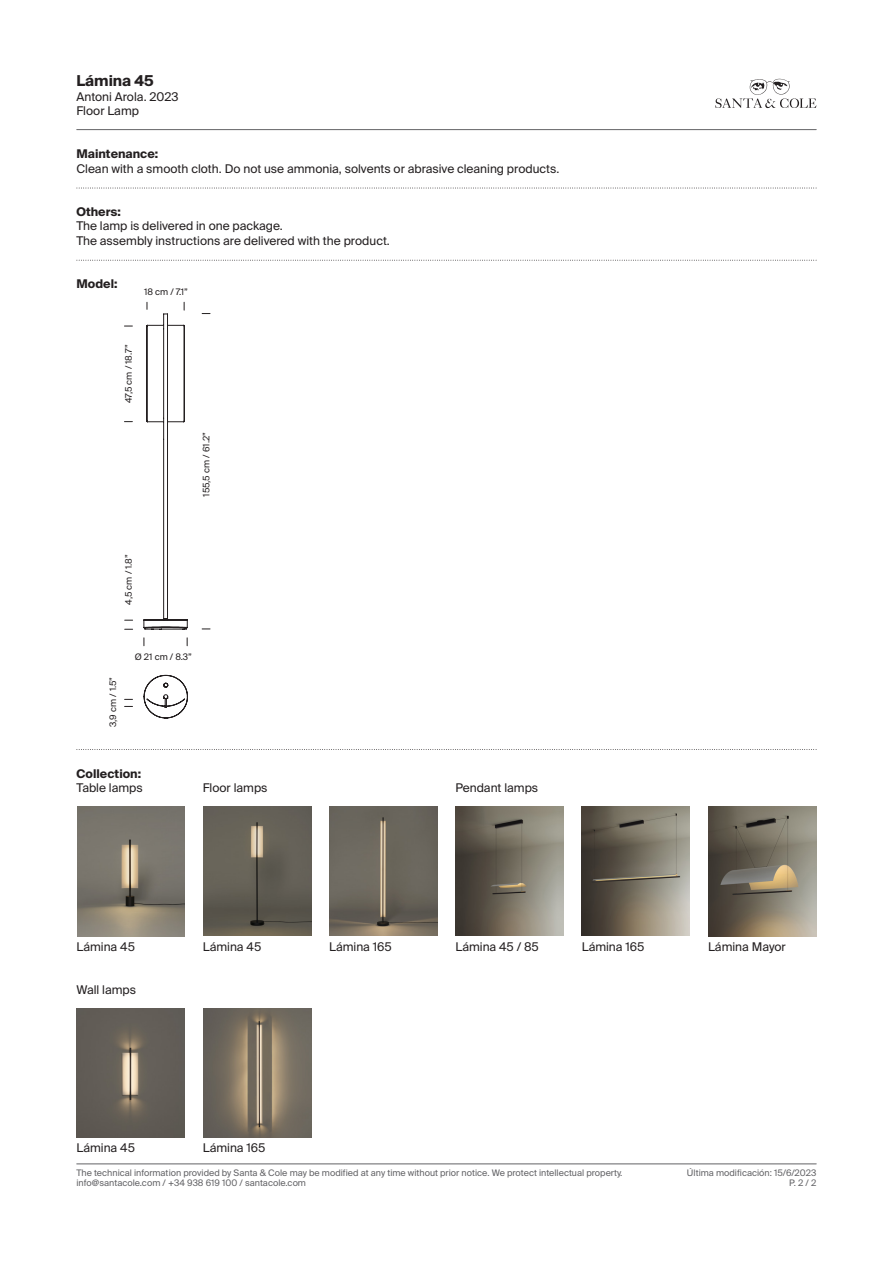
<style>
.page{position:relative;width:893px;height:1263px;background:#fff}
.page>*{position:absolute;margin:0;border:0;box-sizing:border-box;transform-origin:0 0}
.t1{font:700 15px "Suisse Intl";color:#231f20}
.t2{font:12px/14.4px "Suisse Intl";color:#231f20}
.t3{font:700 12px "Suisse Intl";color:#231f20}
.t4{font:9px "Suisse Intl";color:#636366}
.COTA{font:9px "Suisse Intl";color:#231f20}
.s1{font-weight:700}
</style>
<div class="page">
<svg style="left:715px;top:79px;width:101px;height:29px"></svg>
<hr style="left:77px;top:129px;width:739px;height:1px;background:#636366">
<hr style="left:77px;top:1163px;width:739px;height:1px;background:#636366">
<svg style="left:77px;top:260px;width:740px;height:1px"></svg>
<svg style="left:77px;top:188px;width:740px;height:1px"></svg>
<img style="left:77px;top:807px;width:108px;height:129px">
<img style="left:203px;top:806px;width:108px;height:130px">
<img style="left:330px;top:806px;width:107px;height:130px">
<img style="left:582px;top:806px;width:107px;height:130px">
<img style="left:709px;top:807px;width:107px;height:129px">
<img style="left:455px;top:806px;width:108px;height:130px">
<img style="left:203px;top:1008px;width:108px;height:129px">
<img style="left:77px;top:1008px;width:107px;height:130px">
<svg style="left:77px;top:749px;width:740px;height:1px"></svg>
<svg style="left:144px;top:675px;width:44px;height:44px"></svg>
<svg style="left:144px;top:302px;width:44px;height:328px"></svg>
<p class="t1" style="left:77px;top:72px;width:79px">Lámina 45</p>
<p class="t2" style="left:77px;top:89px;width:104px">Antoni Arola. 2023<br>Floor Lamp</p>
<p class="t2" style="left:77px;top:147px;width:484px"><span class="s1">Maintenance:<br></span>Clean with a smooth cloth. Do not use ammonia, solvents or abrasive cleaning products.</p>
<p class="t2" style="left:77px;top:205px;width:208px"><span class="s1">Others:<br></span>The lamp is delivered in one package.</p>
<p class="t2" style="left:77px;top:233px;width:315px">The assembly instructions are delivered with the product.</p>
<p class="t3" style="left:77px;top:277px;width:42px">Model:</p>
<p class="COTA" style="left:144px;top:287px;width:45px">18 cm / 7.1”</p>
<p class="COTA" style="left:124px;top:403px;width:60px;rotate:-90deg">47,5 cm / 18.7”</p>
<p class="COTA" style="left:201px;top:497px;width:66px;rotate:-90deg">155,5 cm / 61.2”</p>
<p class="COTA" style="left:124px;top:605px;width:52px;rotate:-90deg">4,5 cm / 1.8”</p>
<p class="COTA" style="left:108px;top:727px;width:52px;rotate:-90deg">3,9 cm / 1.5”</p>
<p class="COTA" style="left:135px;top:651px;width:59px">Ø 21 cm / 8.3”</p>
<p class="t3" style="left:77px;top:766px;width:66px">Collection:</p>
<p class="t2" style="left:77px;top:781px;width:68px">Table lamps</p>
<p class="t2" style="left:203px;top:781px;width:66px">Floor lamps</p>
<p class="t2" style="left:77px;top:939px;width:60px">Lámina 45</p>
<p class="t2" style="left:203px;top:939px;width:60px">Lámina 45</p>
<p class="t2" style="left:77px;top:982px;width:61px">Wall lamps</p>
<p class="t2" style="left:77px;top:1141px;width:60px">Lámina 45</p>
<p class="t2" style="left:203px;top:1141px;width:64px">Lámina 165</p>
<p class="t2" style="left:329px;top:939px;width:64px">Lámina 165</p>
<p class="t2" style="left:455px;top:781px;width:84px">Pendant lamps</p>
<p class="t2" style="left:455px;top:939px;width:85px">Lámina 45 / 85</p>
<p class="t2" style="left:582px;top:939px;width:64px">Lámina 165</p>
<p class="t2" style="left:708px;top:939px;width:79px">Lámina Mayor</p>
<p class="t4" style="left:77px;top:1167px;width:547px">The technical information provided by Santa &amp; Cole may be modified at any time without prior notice. We protect intellectual property.</p>
<p class="t4" style="left:687px;top:1167px;width:131px">Última modificación: 15/6/2023</p>
<p class="t4" style="left:77px;top:1178px;width:231px">info@santacole.com / +34 938 619 100 / santacole.com</p>
<p class="t4" style="left:789px;top:1178px;width:29px">P. 2 / 2</p>
</div>
